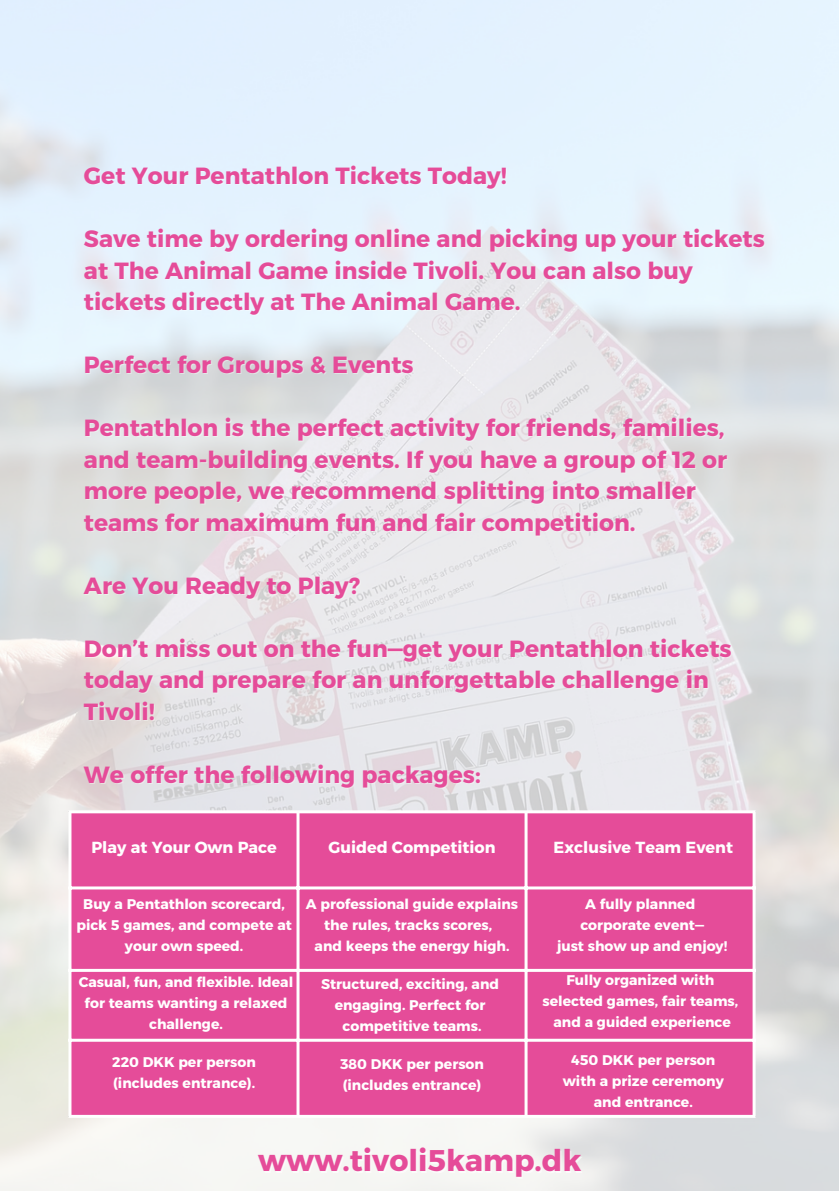
<style>
.page{position:relative;width:839px;height:1191px;background:#fff}
.page>*{position:absolute;margin:0;border:0;box-sizing:border-box;transform-origin:0 0}
.t1{font:700 29.8px "Alexandria";color:#e54c99}
.t2{font:700 23.4px "Alexandria";color:#e54c99}
.t3{font:700 16px "Alexandria";color:#fff}
.t4{font:700 14px/21px "Alexandria";color:#fff;text-align:center}
.s1{color:rgb(255 255 255/.38)}
</style>
<div class="page">
<img style="left:0;top:0;width:838px;height:1191px">
<div style="left:71px;top:813px;width:681px;height:302px;background:#e54c99"></div>
<hr style="left:68px;top:813px;width:3px;height:302px;background:#fff">
<hr style="left:296px;top:813px;width:3px;height:302px;background:#fff">
<hr style="left:524px;top:813px;width:3px;height:302px;background:#fff">
<hr style="left:752px;top:813px;width:3px;height:302px;background:#fff">
<hr style="left:68px;top:810px;width:687px;height:3px;background:#fff">
<hr style="left:68px;top:886px;width:687px;height:3px;background:#fff">
<hr style="left:68px;top:969px;width:687px;height:3px;background:#fff">
<hr style="left:68px;top:1039px;width:687px;height:3px;background:#fff">
<hr style="left:68px;top:1115px;width:687px;height:3px;background:#fff">
<p class="t2" style="left:84px;top:161px;width:424px">Get Your Pentathlon Tickets Today!</p>
<h2 class="t2" style="left:85px;top:224px;width:681px"><span class="s1">Sav</span>e time by ordering online and picking up your tickets</h2>
<h2 class="t2" style="left:84px;top:256px;width:610px">at The Animal Game inside Tivoli. You can also buy</h2>
<h2 class="t2" style="left:84px;top:287px;width:438px">tickets directly at The Animal Game.</h2>
<h2 class="t2" style="left:84px;top:350px;width:331px">Perfect for Groups &amp; Events</h2>
<h2 class="t2" style="left:84px;top:413px;width:642px">Pentathlon is the perfect activity for friends, families,</h2>
<h2 class="t2" style="left:84px;top:445px;width:645px">and team-building events. If you have a group of 12 <span class="s1">or</span></h2>
<h3 class="t2" style="left:84px;top:476px;width:613px">more people, we recommend splitting into smaller</h3>
<h3 class="t2" style="left:84px;top:508px;width:553px">teams for maximum fun and fair competition.</h3>
<p class="t2" style="left:84px;top:571px;width:277px">Are You Ready to Play?</p>
<p class="t2" style="left:84px;top:634px;width:649px">Don’t miss out on the fun—get your Pentathlon tickets</p>
<p class="t2" style="left:84px;top:665px;width:626px">today and prepare for an unforgettable challenge in</p>
<p class="t2" style="left:84px;top:697px;width:72px">Tivoli!</p>
<p class="t2" style="left:84px;top:760px;width:398px">We offer the following packages:</p>
<p class="t3" style="left:91px;top:838px;width:187px">Play at Your Own Pace</p>
<p class="t3" style="left:328px;top:838px;width:168px">Guided Competition</p>
<p class="t3" style="left:553px;top:838px;width:181px">Exclusive Team Event</p>
<p class="t4" style="left:76px;top:894px;width:217px">Buy a Pentathlon scorecard, pick 5 games, and compete at your own speed.</p>
<p class="t4" style="left:79px;top:972px;width:216px">Casual, fun, and flexible. Ideal for teams wanting a relaxed challenge.</p>
<p class="t4" style="left:112px;top:1052px;width:145px;text-align:left">220 DKK per person (includes entrance).</p>
<p class="t4" style="left:306px;top:894px;width:214px">A professional guide explains</p>
<p class="t4" style="left:324px;top:915px;width:170px">the rules, tracks scores,</p>
<p class="t4" style="left:314px;top:936px;width:196px">and keeps the energy high.</p>
<p class="t4" style="left:585px;top:894px;width:111px">A fully planned</p>
<p class="t4" style="left:580px;top:915px;width:125px">corporate event—</p>
<h1 class="t4" style="left:557px;top:936px;width:172px">just show up and enjoy!</h1>
<p class="t4" style="left:542px;top:970px;width:197px">Fully organized with selected games, fair teams, and a guided experience</p>
<p class="t4" style="left:321px;top:974px;width:179px">Structured, exciting, and engaging. Perfect for competitive teams.</p>
<p class="t4" style="left:340px;top:1053px;width:145px;text-align:left">380 DKK per person (includes entrance)</p>
<p class="t4" style="left:562px;top:1050px;width:162px">450 DKK per person with a prize ceremony and entrance.</p>
<p class="t1" style="left:258px;top:1143px;width:324px">www.tivoli5kamp.dk</p>
</div>
